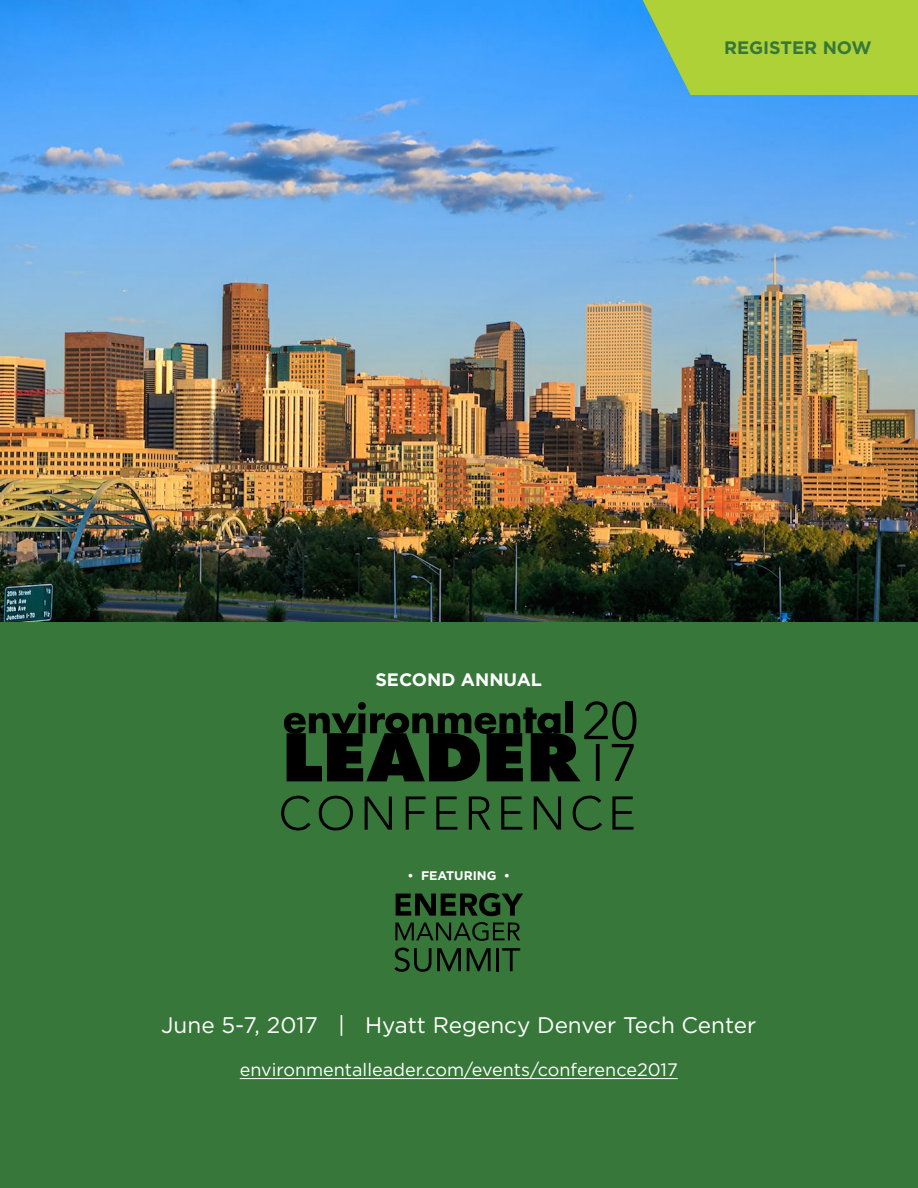
<style>
.page{position:relative;width:918px;height:1188px;background:#fff}
.page>*{position:absolute;margin:0;border:0;box-sizing:border-box;transform-origin:0 0}
.t1{font:22.5px "Gotham";color:#fff}
.t2{font:18px "Gotham";color:#fff}
.t3{font:700 18px "Gotham";color:#fff}
.t4{font:700 18px "Gotham";color:#38773a}
.t5{font:700 12.45px "Gotham";color:#fff}
</style>
<div class="page">
<div style="left:0;top:622px;width:918px;height:565px;background:#38773a"></div>
<img style="left:0;top:0;width:918px;height:622px">
<hr style="left:240px;top:1078px;width:438px;height:1px;background:#fff">
<svg style="left:281px;top:796px;width:30px;height:35px"></svg>
<svg style="left:319px;top:796px;width:34px;height:34px"></svg>
<svg style="left:365px;top:796px;width:27px;height:34px"></svg>
<svg style="left:406px;top:796px;width:20px;height:34px"></svg>
<svg style="left:436px;top:796px;width:21px;height:34px"></svg>
<svg style="left:469px;top:796px;width:22px;height:34px"></svg>
<svg style="left:501px;top:796px;width:21px;height:34px"></svg>
<svg style="left:534px;top:796px;width:27px;height:34px"></svg>
<svg style="left:573px;top:796px;width:29px;height:34px"></svg>
<svg style="left:612px;top:796px;width:21px;height:34px"></svg>
<svg style="left:284px;top:701px;width:352px;height:80px"></svg>
<div style="left:565px;top:701px;width:7px;height:32px;background:#000"></div>
<svg style="left:396px;top:893px;width:127px;height:23px"></svg>
<svg style="left:395px;top:922px;width:125px;height:19px"></svg>
<svg style="left:394px;top:948px;width:67px;height:24px"></svg>
<svg style="left:467px;top:948px;width:24px;height:23px"></svg>
<hr style="left:496px;top:948px;width:3px;height:23px;background:#000">
<svg style="left:502px;top:948px;width:18px;height:23px"></svg>
<svg style="left:643px;top:0;width:275px;height:95px;background:#a3cc46"></svg>
<p class="t4" style="left:724px;top:36px;width:149px">REGISTER NOW</p>
<p class="t3" style="left:375px;top:668px;width:168px">SECOND ANNUAL</p>
<p class="t5" style="left:407px;top:867px;width:104px">• FEATURING •</p>
<p class="t1" style="left:161px;top:1010px;width:597px">June 5-7, 2017 | Hyatt Regency Denver Tech Center</p>
<p class="t2" style="left:240px;top:1058px;width:439px">environmentalleader.com/events/conference2017</p>
</div>
